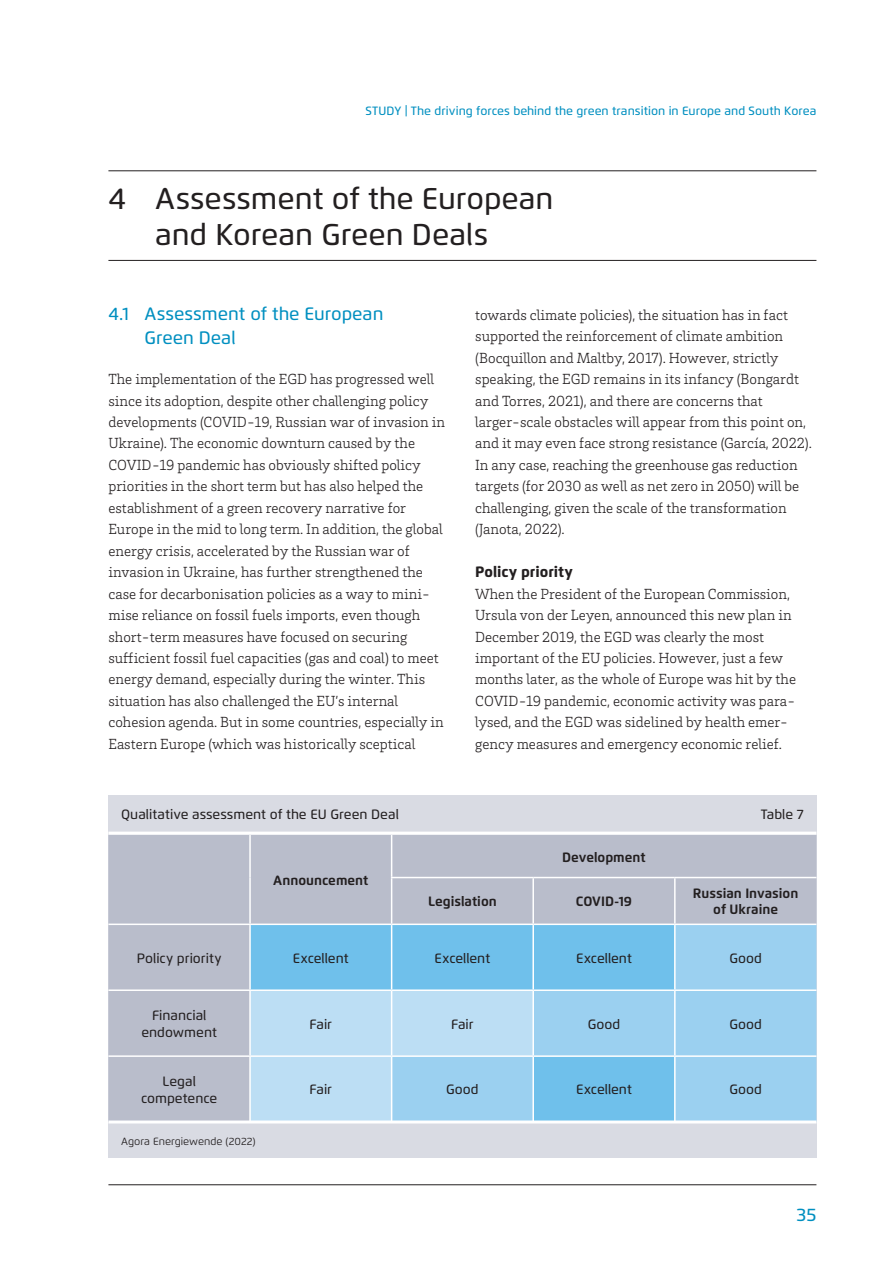
<style>
.page{position:relative;width:893px;height:1263px;background:#fff}
.page>*{position:absolute;margin:0;border:0;box-sizing:border-box;transform-origin:0 0}
.t1{font:500 30px/36px "Flexo";color:#231f20}
.Body_Head_2{font:500 18px/24.5px "Flexo";color:#008fc0}
.Bodytext{font:300 15px/21.5px "Brix Slab";color:#231f20}
.Table_Bodytext{font:500 13.5px "Flexo";color:#231f20}
.Table_Head_1{font:700 13.5px "Flexo";color:#231f20}
.Graphic_Title{font:500 13.5px "Flexo";color:#231f20}
.t2{font:500 12px "Flexo";letter-spacing:.005em;color:#008fc0}
.Graphic_Source{font:10.5px "Flexo";color:#231f20}
.s1{font-family:"Flexo";font-weight:800}
</style>
<div class="page">
<hr style="left:108px;top:1184px;width:708px;height:1px;background:#231f20">
<hr style="left:108px;top:171px;width:708px;height:1px;background:#231f20">
<hr style="left:108px;top:260px;width:708px;height:1px;background:#231f20">
<div style="left:108px;top:795px;width:708px;height:363px;background:#d9dbe3"></div>
<hr style="left:108px;top:832px;width:708px;height:3px;background:#fff">
<div style="left:108px;top:835px;width:708px;height:285px;background:#b9bdcb"></div>
<div style="left:108px;top:877px;width:708px;height:178px;background:#b9bdcb"></div>
<div style="left:251px;top:925px;width:140px;height:64px;background:#6fc0eb"></div>
<svg style="left:392px;top:925px;width:424px;height:195px;background:#85c8ed"></svg>
<svg style="left:251px;top:991px;width:565px;height:64px;background:#abd7f2"></svg>
<div style="left:250px;top:1056px;width:142px;height:66px;background:#bcdef4"></div>
<hr style="left:249px;top:835px;width:2px;height:42px;background:#fff">
<hr style="left:391px;top:835px;width:1px;height:42px;background:#fff">
<hr style="left:249px;top:877px;width:2px;height:46px;background:#fff">
<hr style="left:391px;top:878px;width:1px;height:45px;background:#fff">
<hr style="left:532px;top:878px;width:2px;height:45px;background:#fff">
<hr style="left:674px;top:878px;width:2px;height:45px;background:#fff">
<hr style="left:108px;top:989px;width:142px;height:2px;background:#fff">
<hr style="left:391px;top:991px;width:1px;height:64px;background:#fff">
<hr style="left:108px;top:1055px;width:142px;height:2px;background:#fff">
<hr style="left:250px;top:1055px;width:142px;height:2px;background:#fff">
<hr style="left:392px;top:1055px;width:141px;height:2px;background:#fff">
<hr style="left:391px;top:1057px;width:1px;height:65px;background:#fff">
<hr style="left:532px;top:1057px;width:2px;height:65px;background:#fff">
<hr style="left:675px;top:1055px;width:141px;height:2px;background:#fff">
<hr style="left:674px;top:1057px;width:2px;height:65px;background:#fff">
<hr style="left:391px;top:877px;width:142px;height:1px;background:#fff">
<hr style="left:533px;top:877px;width:142px;height:1px;background:#fff">
<hr style="left:675px;top:877px;width:141px;height:1px;background:#fff">
<hr style="left:108px;top:923px;width:142px;height:2px;background:#fff">
<hr style="left:250px;top:989px;width:142px;height:2px;background:#fff">
<hr style="left:391px;top:925px;width:1px;height:64px;background:#fff">
<hr style="left:392px;top:989px;width:141px;height:2px;background:#fff">
<hr style="left:532px;top:925px;width:2px;height:64px;background:#fff">
<hr style="left:533px;top:989px;width:142px;height:2px;background:#fff">
<hr style="left:532px;top:991px;width:2px;height:64px;background:#fff">
<hr style="left:674px;top:991px;width:2px;height:64px;background:#fff">
<hr style="left:533px;top:1055px;width:142px;height:2px;background:#fff">
<hr style="left:674px;top:925px;width:2px;height:64px;background:#fff">
<hr style="left:675px;top:989px;width:141px;height:2px;background:#fff">
<hr style="left:250px;top:923px;width:142px;height:2px;background:#fff">
<hr style="left:249px;top:925px;width:2px;height:64px;background:#fff">
<hr style="left:392px;top:923px;width:141px;height:2px;background:#fff">
<hr style="left:533px;top:923px;width:142px;height:2px;background:#fff">
<hr style="left:675px;top:923px;width:141px;height:2px;background:#fff">
<hr style="left:249px;top:991px;width:2px;height:64px;background:#fff">
<hr style="left:249px;top:1057px;width:2px;height:65px;background:#fff">
<hr style="left:108px;top:1120px;width:708px;height:3px;background:#fff">
<p class="t2" style="left:365px;top:103px;width:452px">STUDY | The driving forces behind the green transition in Europe and South Korea</p>
<p class="t1" style="left:155px;top:181px;width:400px;text-indent:-47px">4 Assessment of the European and Korean Green Deals</p>
<p class="Body_Head_2" style="left:144px;top:301px;width:241px;text-indent:-36px">4.1 Assessment of the European<br>Green Deal</p>
<p class="Bodytext" style="left:108px;top:368px;width:338px">The implementation of the EGD has progressed well since its adoption, despite other challenging policy developments (COVID-19, Russian war of invasion in Ukraine). The economic downturn caused by the COVID-19 pandemic has obviously shifted policy priorities in the short term but has also helped the establishment of a green recovery narrative for Europe in the mid to long term. In addition, the global energy crisis, accelerated by the Russian war of invasion in Ukraine, has further strengthened the case for decarbonisation policies as a way to mini&shy;mise reliance on fossil fuels imports, even though short-term measures have focused on securing sufficient fossil fuel capacities (gas and coal) to meet energy demand, especially during the winter. This situation has also challenged the EU’s internal cohesion agenda. But in some countries, especially in Eastern Europe (which was historically sceptical</p>
<p class="Bodytext" style="left:475px;top:303px;width:338px">towards climate policies), the situation has in fact supported the reinforcement of climate ambition (Bocquillon and Maltby, 2017). However, strictly speaking, the EGD remains in its infancy (Bongardt and Torres, 2021), and there are concerns that larger-scale obstacles will appear from this point on, and it may even face strong resistance (García, 2022).<br>In any case, reaching the greenhouse gas reduction targets (for 2030 as well as net zero in 2050) will be challenging, given the scale of the transformation (Janota, 2022).</p>
<p class="Bodytext" style="left:475px;top:561px;width:322px"><span class="s1">Policy priority<br></span>When the President of the European Commission, Ursula von der Leyen, announced this new plan in December 2019, the EGD was clearly the most important of the EU policies. However, just a few months later, as the whole of Europe was hit by the COVID-19 pandemic, economic activity was para&shy;lysed, and the EGD was sidelined by health emer&shy;gency measures and emergency economic relief.</p>
<p class="Graphic_Title" style="left:121px;top:806px;width:279px">Qualitative assessment of the EU Green Deal</p>
<p class="Graphic_Title" style="left:761px;top:806px;width:44px">Table 7</p>
<p class="Table_Head_1" style="left:273px;top:872px;width:97px">Announcement</p>
<p class="Table_Head_1" style="left:562px;top:849px;width:85px">Development</p>
<p class="Table_Head_1" style="left:428px;top:893px;width:70px">Legislation</p>
<p class="Table_Head_1" style="left:576px;top:893px;width:58px">COVID-19</p>
<p class="Table_Head_1" style="left:693px;top:885px;width:107px">Russian Invasion</p>
<p class="Table_Head_1" style="left:713px;top:901px;width:66px">of Ukraine</p>
<p class="Table_Bodytext" style="left:137px;top:950px;width:86px">Policy priority</p>
<p class="Table_Bodytext" style="left:293px;top:950px;width:57px">Excellent</p>
<p class="Table_Bodytext" style="left:435px;top:950px;width:57px">Excellent</p>
<p class="Table_Bodytext" style="left:576px;top:950px;width:57px">Excellent</p>
<p class="Table_Bodytext" style="left:729px;top:950px;width:34px">Good</p>
<p class="Table_Bodytext" style="left:152px;top:1007px;width:56px">Financial</p>
<p class="Table_Bodytext" style="left:141px;top:1024px;width:77px">endowment</p>
<p class="Table_Bodytext" style="left:163px;top:1073px;width:35px">Legal</p>
<p class="Table_Bodytext" style="left:141px;top:1089px;width:78px">competence</p>
<p class="Graphic_Source" style="left:121px;top:1135px;width:136px">Agora Energiewende (2022)</p>
<p class="Table_Bodytext" style="left:310px;top:1015px;width:24px">Fair</p>
<p class="Table_Bodytext" style="left:451px;top:1015px;width:24px">Fair</p>
<p class="Table_Bodytext" style="left:588px;top:1015px;width:34px">Good</p>
<p class="Table_Bodytext" style="left:729px;top:1015px;width:34px">Good</p>
<p class="Table_Bodytext" style="left:310px;top:1081px;width:24px">Fair</p>
<p class="Table_Bodytext" style="left:446px;top:1081px;width:34px">Good</p>
<p class="Table_Bodytext" style="left:576px;top:1081px;width:57px">Excellent</p>
<p class="Table_Bodytext" style="left:729px;top:1081px;width:34px">Good</p>
<p class="Body_Head_2" style="left:797px;top:1202px;width:21px">35</p>
</div>
